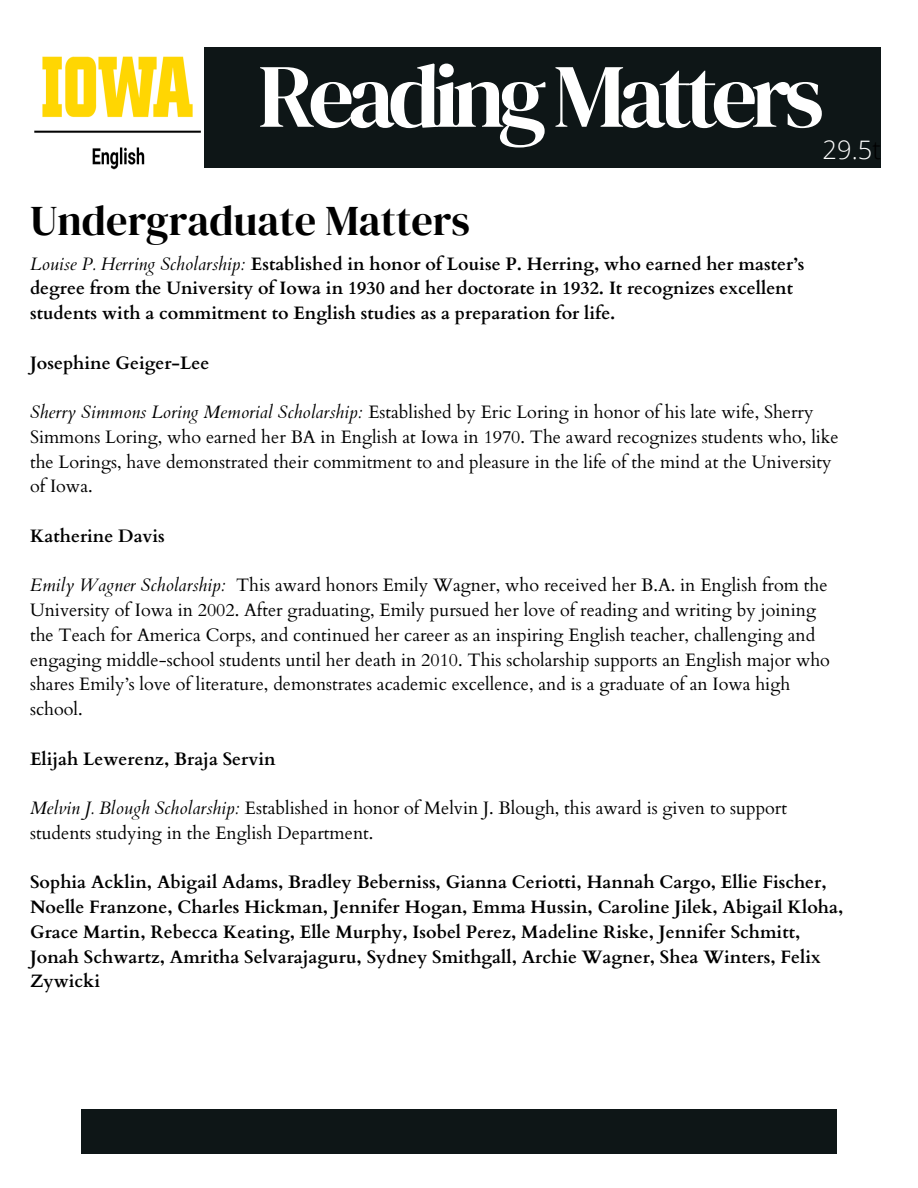
<style>
.page{position:relative;width:918px;height:1188px;background:#fff}
.page>*{position:absolute;margin:0;border:0;box-sizing:border-box;transform-origin:0 0}
.t1{font:90.3px "DM Serif Display";letter-spacing:-.07em;color:#fff}
.t2{font:42.3px "DM Serif Display";color:#000}
.t3{font:300 25.5px "Open Sans";color:#fff}
.t4{font:18px/24.8px "Cardo";color:#000}
.t5{font:700 18px/24.8px "Cardo";color:#000}
.s1{color:#000}
.s2{font-weight:400;font-style:italic}
.s3{font-style:italic}
</style>
<div class="page">
<div style="left:81px;top:1109px;width:756px;height:44px;background:#0e1617"></div>
<div style="left:92px;top:47px;width:789px;height:120px;background:#0e1617"></div>
<img style="left:34px;top:47px;width:169px;height:123px">
<h3 class="t1" style="left:258px;top:33px;width:567px">ReadingMatters</h3>
<h6 class="t3" style="left:823px;top:131px;width:60px">29.5<span class="s1">t</span></h6>
<h6 class="t2" style="left:30px;top:191px;width:441px">Undergraduate Matters</h6>
<h5 class="t5" style="left:30px;top:252px;width:776px"><span class="s2">Louise P. Herring Scholarship:</span> Established in honor of Louise P. Herring, who earned her master’s degree from the University of Iowa in 1930 and her doctorate in 1932. It recognizes excellent students with a commitment to English studies as a preparation for life.</h5>
<h6 class="t5" style="left:30px;top:351px;width:181px">Josephine Geiger-Lee</h6>
<h5 class="t4" style="left:30px;top:400px;width:810px"><span class="s3">Sherry Simmons Loring Memorial Scholarship:</span> Established by Eric Loring in honor of his late wife, Sherry Simmons Loring, who earned her BA in English at Iowa in 1970. The award recognizes students who, like the Lorings, have demonstrated their commitment to and pleasure in the life of the mind at the University of Iowa.</h5>
<h6 class="t5" style="left:30px;top:524px;width:136px">Katherine Davis</h6>
<h5 class="t4" style="left:30px;top:573px;width:801px"><span class="s3">Emily Wagner Scholarship:</span> This award honors Emily Wagner, who received her B.A. in English from the University of Iowa in 2002. After graduating, Emily pursued her love of reading and writing by joining the Teach for America Corps, and continued her career as an inspiring English teacher, challenging and engaging middle-school students until her death in 2010. This scholarship supports an English major who shares Emily’s love of literature, demonstrates academic excellence, and is a graduate of an Iowa high</h5>
<p class="t4" style="left:30px;top:697px;width:54px">school.</p>
<p class="t5" style="left:30px;top:747px;width:247px">Elijah Lewerenz, Braja Servin</p>
<p class="t4" style="left:30px;top:796px;width:759px"><span class="s3">Melvin J. Blough Scholarship:</span> Established in honor of Melvin J. Blough, this award is given to support students studying in the English Department.</p>
<p class="t5" style="left:30px;top:870px;width:815px">Sophia Acklin, Abigail Adams, Bradley Beberniss, Gianna Ceriotti, Hannah Cargo, Ellie Fischer,<br>Noelle Franzone, Charles Hickman, Jennifer Hogan, Emma Hussin, Caroline Jilek, Abigail Kloha,<br>Grace Martin, Rebecca Keating, Elle Murphy, Isobel Perez, Madeline Riske, Jennifer Schmitt,</p>
<h4 class="t5" style="left:30px;top:945px;width:792px">Jonah Schwartz, Amritha Selvarajaguru, Sydney Smithgall, Archie Wagner, Shea Winters, Felix<br>Zywicki</h4>
</div>
